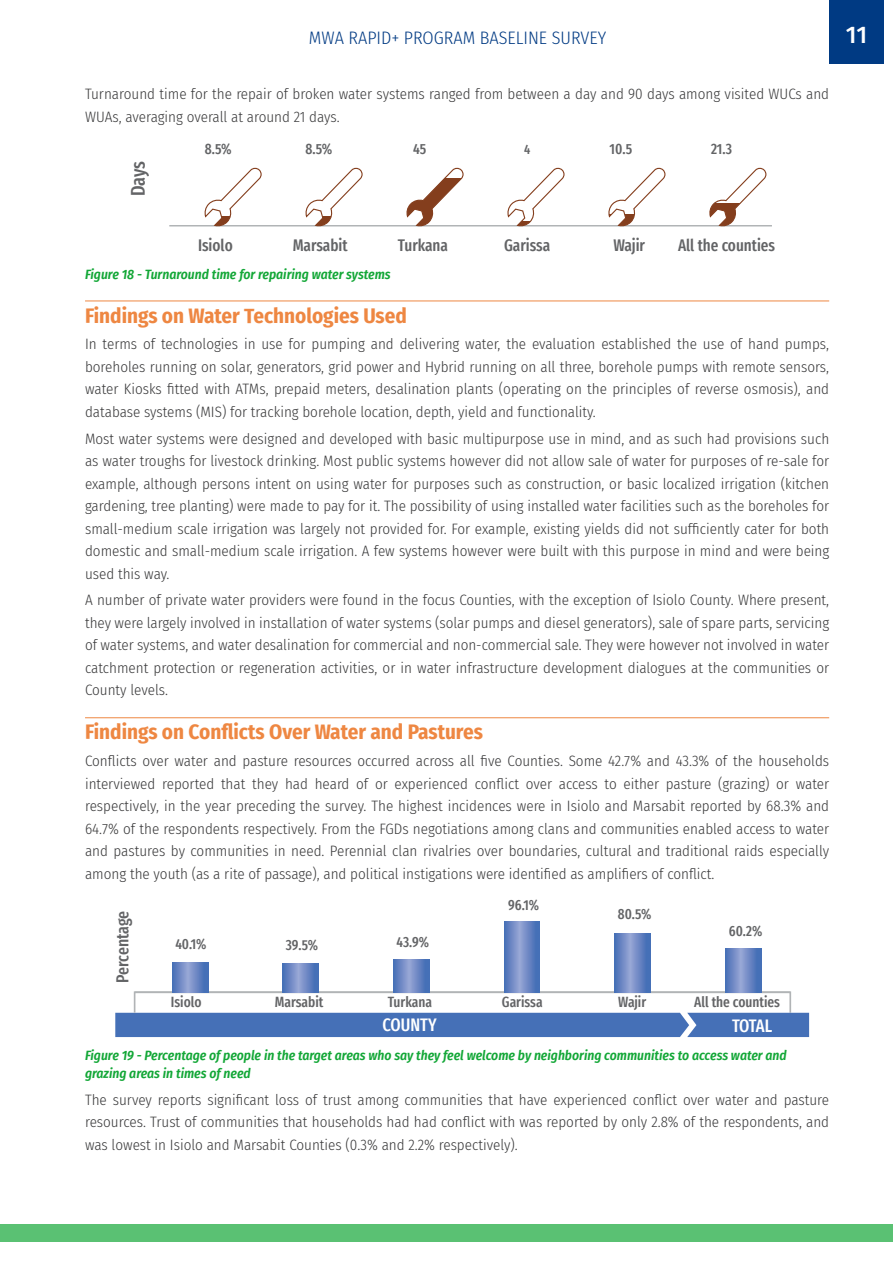
<style>
.page{position:relative;width:893px;height:1263px;background:#fff}
.page>*{position:absolute;margin:0;border:0;box-sizing:border-box;transform-origin:0 0}
.t1{font:500 24px "Fira Sans";color:#fff}
.t2{font:700 21px "Fira Sans Condensed";color:#ee8742}
.t3{font:500 extra-condensed 19.5px "Fira Sans";color:#636466}
.t4{font:300 18px "Fira Sans Condensed";color:#003a83}
.t5{font:500 extra-condensed 17.85px "Fira Sans";color:#fff}
.t6{font:500 extra-condensed 17.1px "Fira Sans";letter-spacing:-.015em;color:#636466}
.t7{font:500 extra-condensed 16.5px "Fira Sans";color:#636466}
.t8{font:300 15px/22.5px "Fira Sans Condensed";color:#383839;text-align:justify}
.t9{font:500 extra-condensed 14.7px "Fira Sans";color:#636466}
.t10{font:500 extra-condensed 14.55px "Fira Sans";color:#636466}
.t11{font:500 extra-condensed 14.4px "Fira Sans";color:#636466}
.t12{font:italic 600 13.5px/18px "Fira Sans Condensed";color:#13a737}
.t13{font:500 extra-condensed 13.5px "Fira Sans";color:#636466}
</style>
<div class="page">
<div style="left:829px;top:0;width:55px;height:63px;background:#003a83"></div>
<div style="left:0;top:1225px;width:893px;height:17px;background:#5ac173"></div>
<hr style="left:85px;top:301px;width:744px;height:1px;background:#ee8742">
<hr style="left:85px;top:717px;width:744px;height:1px;background:#ee8742">
<hr style="left:169px;top:225px;width:603px;height:1px;background:#b1b4b6">
<svg style="left:204px;top:167px;width:58px;height:50px"></svg>
<svg style="left:205px;top:217px;width:26px;height:9px"></svg>
<svg style="left:305px;top:167px;width:58px;height:50px"></svg>
<svg style="left:306px;top:217px;width:26px;height:9px"></svg>
<svg style="left:406px;top:167px;width:58px;height:59px"></svg>
<svg style="left:507px;top:167px;width:58px;height:54px"></svg>
<svg style="left:516px;top:221px;width:16px;height:5px"></svg>
<svg style="left:608px;top:167px;width:58px;height:47px"></svg>
<svg style="left:608px;top:214px;width:27px;height:12px"></svg>
<svg style="left:714px;top:167px;width:53px;height:36px"></svg>
<svg style="left:709px;top:203px;width:32px;height:23px"></svg>
<div style="left:134px;top:991px;width:657px;height:22px;border:2px solid #b1b4b6"></div>
<hr style="left:135px;top:991px;width:655px;height:2px;background:#b1b4b6">
<div style="left:115px;top:1013px;width:694px;height:24px;background:#4570b7"></div>
<svg style="left:172px;top:962px;width:36px;height:30px"></svg>
<svg style="left:283px;top:963px;width:36px;height:29px"></svg>
<svg style="left:393px;top:960px;width:36px;height:32px"></svg>
<svg style="left:504px;top:922px;width:36px;height:70px;background:#6a86c3"></svg>
<svg style="left:615px;top:933px;width:35px;height:59px;background:#6b87c4"></svg>
<svg style="left:725px;top:948px;width:36px;height:44px;background:#6a86c3"></svg>
<p class="t4" style="left:309px;top:25px;width:299px">MWA RAPID+ PROGRAM BASELINE SURVEY</p>
<h1 class="t1" style="left:846px;top:15px;width:23px">11</h1>
<p class="t8" style="left:85px;top:83px;width:746px">Turnaround time for the repair of broken water systems ranged from between a day and 90 days among visited WUCs and<br>WUAs, averaging overall at around 21 days.</p>
<p class="t9" style="left:205px;top:137px;width:28px">8.5%</p>
<p class="t9" style="left:305px;top:137px;width:28px">8.5%</p>
<p class="t9" style="left:413px;top:137px;width:15px">45</p>
<p class="t13" style="left:524px;top:138px;width:8px">4</p>
<p class="t9" style="left:610px;top:137px;width:24px">10.5</p>
<p class="t9" style="left:711px;top:137px;width:22px">21.3</p>
<h3 class="t3" style="left:123px;top:196px;width:36px;rotate:-90deg">Days</h3>
<p class="t7" style="left:198px;top:232px;width:36px">Isiolo</p>
<p class="t7" style="left:293px;top:232px;width:57px">Marsabit</p>
<p class="t7" style="left:398px;top:232px;width:52px">Turkana</p>
<p class="t7" style="left:504px;top:232px;width:48px">Garissa</p>
<p class="t7" style="left:613px;top:232px;width:33px">Wajir</p>
<p class="t7" style="left:678px;top:232px;width:99px">All the counties</p>
<p class="t12" style="left:85px;top:264px;width:307px">Figure 18 - Turnaround time for repairing water systems</p>
<h2 class="t2" style="left:85px;top:298px;width:323px">Findings on Water Technologies Used</h2>
<p class="t8" style="left:85px;top:333px;width:746px">In terms of technologies in use for pumping and delivering water, the evaluation established the use of hand pumps, boreholes running on solar, generators, grid power and Hybrid running on all three, borehole pumps with remote sensors, water Kiosks fitted with ATMs, prepaid meters, desalination plants (operating on the principles of reverse osmosis), and database systems (MIS) for tracking borehole location, depth, yield and functionality.</p>
<p class="t8" style="left:85px;top:427px;width:746px">Most water systems were designed and developed with basic multipurpose use in mind, and as such had provisions such as water troughs for livestock drinking. Most public systems however did not allow sale of water for purposes of re-sale for example, although persons intent on using water for purposes such as construction, or basic localized irrigation (kitchen gardening, tree planting) were made to pay for it. The possibility of using installed water facilities such as the boreholes for small-medium scale irrigation was largely not provided for. For example, existing yields did not sufficiently cater for both domestic and small-medium scale irrigation. A few systems however were built with this purpose in mind and were being used this way.</p>
<p class="t8" style="left:85px;top:589px;width:746px">A number of private water providers were found in the focus Counties, with the exception of Isiolo County. Where present, they were largely involved in installation of water systems (solar pumps and diesel generators), sale of spare parts, servicing of water systems, and water desalination for commercial and non-commercial sale. They were however not involved in water catchment protection or regeneration activities, or in water infrastructure development dialogues at the communities or County levels.</p>
<h2 class="t2" style="left:85px;top:714px;width:399px">Findings on Conflicts Over Water and Pastures</h2>
<p class="t8" style="left:85px;top:750px;width:746px">Conflicts over water and pasture resources occurred across all five Counties. Some 42.7% and 43.3% of the households interviewed reported that they had heard of or experienced conflict over access to either pasture (grazing) or water respectively, in the year preceding the survey. The highest incidences were in Isiolo and Marsabit reported by 68.3% and 64.7% of the respondents respectively. From the FGDs negotiations among clans and communities enabled access to water and pastures by communities in need. Perennial clan rivalries over boundaries, cultural and traditional raids especially among the youth (as a rite of passage), and political instigations were identified as amplifiers of conflict.</p>
<p class="t6" style="left:109px;top:983px;width:73px;rotate:-90deg">Percentage</p>
<p class="t11" style="left:175px;top:932px;width:33px">40.1%</p>
<p class="t11" style="left:286px;top:934px;width:34px">39.5%</p>
<p class="t11" style="left:397px;top:930px;width:34px">43.9%</p>
<p class="t11" style="left:508px;top:894px;width:32px">96.1%</p>
<p class="t11" style="left:618px;top:903px;width:35px">80.5%</p>
<p class="t11" style="left:729px;top:919px;width:35px">60.2%</p>
<p class="t10" style="left:171px;top:990px;width:32px">Isiolo</p>
<p class="t10" style="left:275px;top:990px;width:50px">Marsabit</p>
<p class="t10" style="left:388px;top:990px;width:46px">Turkana</p>
<p class="t10" style="left:502px;top:990px;width:42px">Garissa</p>
<p class="t10" style="left:618px;top:990px;width:29px">Wajir</p>
<p class="t10" style="left:694px;top:990px;width:87px">All the counties</p>
<p class="t5" style="left:382px;top:1010px;width:56px">COUNTY</p>
<p class="t5" style="left:732px;top:1011px;width:42px">TOTAL</p>
<p class="t12" style="left:85px;top:1045px;width:703px">Figure 19 - Percentage of people in the target areas who say they feel welcome by neighboring communities to access water and grazing areas in times of need</p>
<p class="t8" style="left:85px;top:1088px;width:746px">The survey reports significant loss of trust among communities that have experienced conflict over water and pasture resources. Trust of communities that households had had conflict with was reported by only 2.8% of the respondents, and was lowest in Isiolo and Marsabit Counties (0.3% and 2.2% respectively).</p>
</div>
